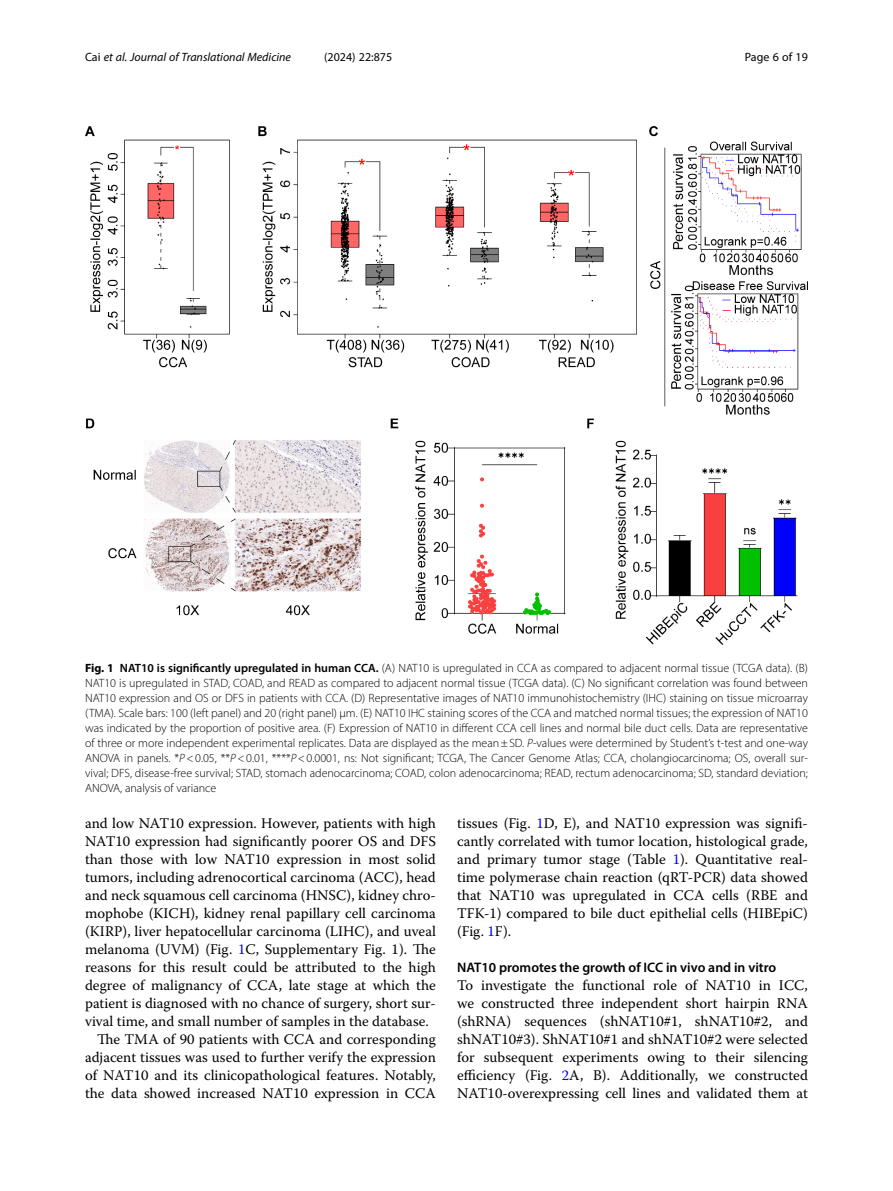
<style>
.page{position:relative;width:893px;height:1191px;background:#fff}
.page>*{position:absolute;margin:0;border:0;box-sizing:border-box;transform-origin:0 0}
.Body_Text{font:14.7px/18px "Warnock Pro";color:#000;text-align:justify}
.Body_Text_Indent{font:14.7px/18px "Warnock Pro";color:#000;text-align:justify}
.Head_2{font:600 13.8px "Myriad Pro";color:#000}
.Figure_Caption{font:300 12px/15px "Myriad Pro";color:#000;text-align:justify}
.t1{font:italic 12px "Myriad Pro";color:#000}
.t2{font:12px "Myriad Pro";color:#000}
.s1{font-style:normal}
.s2{font-weight:700}
.s3{font-weight:600}
.s4{font-style:italic}
.s5{color:#00f}
</style>
<div class="page">
<img style="left:85px;top:126px;width:723px;height:518px">
<p class="t1" style="left:85px;top:50px;width:207px"><span class="s1">Cai</span> et al. Journal of Translational Medicine</p>
<p class="t2" style="left:324px;top:50px;width:70px">(2024) 22:875</p>
<p class="t2" style="left:745px;top:50px;width:65px">Page 6 of 19</p>
<p class="Figure_Caption" style="left:85px;top:660px;width:724px"><span class="s2">Fig. 1</span> <span class="s3">NAT10 is significantly upregulated in human CCA.</span> (A) NAT10 is upregulated in CCA as compared to adjacent normal tissue (TCGA data). (B)<br>NAT10 is upregulated in STAD, COAD, and READ as compared to adjacent normal tissue (TCGA data). (C) No significant correlation was found between NAT10 expression and OS or DFS in patients with CCA. (D) Representative images of NAT10 immunohistochemistry (IHC) staining on tissue microarray (TMA). Scale bars: 100 (left panel) and 20 (right panel) µm. (E) NAT10 IHC staining scores of the CCA and matched normal tissues; the expression of NAT10 was indicated by the proportion of positive area. (F) Expression of NAT10 in different CCA cell lines and normal bile duct cells. Data are representative of three or more independent experimental replicates. Data are displayed as the mean±SD. <span class="s4">P</span>-values were determined by Student’s t-test and one-way ANOVA in panels. *<span class="s4">P</span>&lt;0.05, **<span class="s4">P</span>&lt;0.01, ****<span class="s4">P</span>&lt;0.0001, ns: Not significant; TCGA, The Cancer Genome Atlas; CCA, cholangiocarcinoma; OS, overall sur&shy;vival; DFS, disease-free survival; STAD, stomach adenocarcinoma; COAD, colon adenocarcinoma; READ, rectum adenocarcinoma; SD, standard deviation; ANOVA, analysis of variance</p>
<p class="Body_Text" style="left:85px;top:814px;width:352px">and low NAT10 expression. However, patients with high NAT10 expression had significantly poorer OS and DFS than those with low NAT10 expression in most solid tumors, including adrenocortical carcinoma (ACC), head and neck squamous cell carcinoma (HNSC), kidney chro&shy;mophobe (KICH), kidney renal papillary cell carcinoma (KIRP), liver hepatocellular carcinoma (LIHC), and uveal melanoma (UVM) (Fig. <span class="s5">1</span>C, Supplementary Fig. 1). The reasons for this result could be attributed to the high degree of malignancy of CCA, late stage at which the patient is diagnosed with no chance of surgery, short sur&shy;vival time, and small number of samples in the database.</p>
<p class="Body_Text_Indent" style="left:85px;top:1030px;width:352px;text-indent:12px">The TMA of 90 patients with CCA and corresponding adjacent tissues was used to further verify the expression of NAT10 and its clinicopathological features. Notably, the data showed increased NAT10 expression in CCA</p>
<p class="Body_Text_Indent" style="left:457px;top:814px;width:352px">tissues (Fig. <span class="s5">1</span>D, E), and NAT10 expression was signifi&shy;cantly correlated with tumor location, histological grade, and primary tumor stage (Table <span class="s5">1</span>). Quantitative real&shy;time polymerase chain reaction (qRT-PCR) data showed that NAT10 was upregulated in CCA cells (RBE and TFK-1) compared to bile duct epithelial cells (HIBEpiC) (Fig. <span class="s5">1</span>F).</p>
<p class="Head_2" style="left:457px;top:959px;width:321px">NAT10 promotes the growth of ICC in vivo and in vitro</p>
<p class="Body_Text" style="left:457px;top:976px;width:352px">To investigate the functional role of NAT10 in ICC, we constructed three independent short hairpin RNA (shRNA) sequences (shNAT10#1, shNAT10#2, and shNAT10#3). ShNAT10#1 and shNAT10#2 were selected for subsequent experiments owing to their silencing efficiency (Fig. <span class="s5">2</span>A, B). Additionally, we constructed NAT10-overexpressing cell lines and validated them at</p>
</div>
